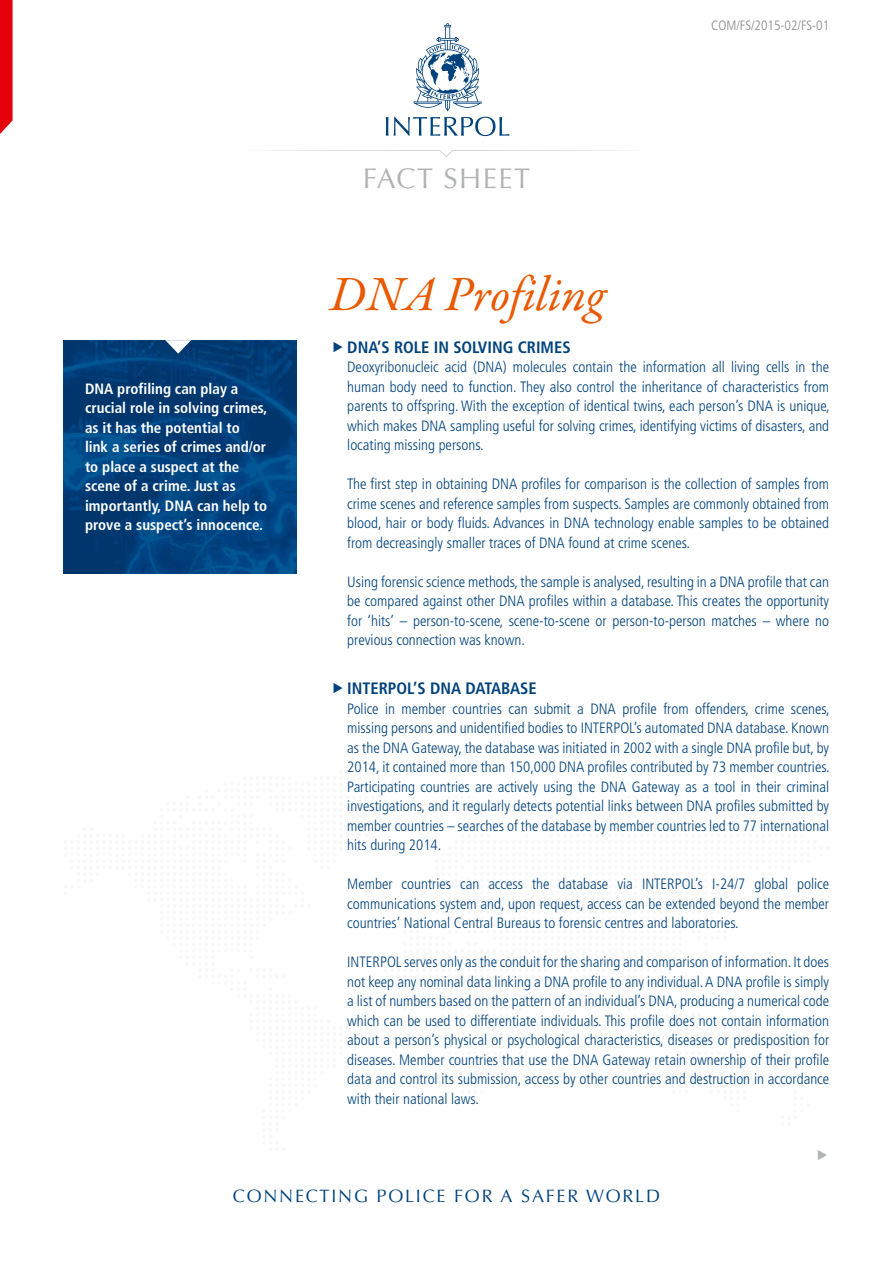
<style>
.page{position:relative;width:893px;height:1263px;background:#fff}
.page>*{position:absolute;margin:0;border:0;box-sizing:border-box;transform-origin:0 0}
.t1{font:italic 49.5px "Garamond Premr Pro";letter-spacing:-.005em;color:#ea5901}
.t2{font:28.5px "Optima LT Std";letter-spacing:.05em;color:#b1b2b3}
.t3{font:18px "Optima LT Std";letter-spacing:.1em;color:#00427b}
.t4{font:700 condensed 16.5px "Frutiger LT Std";color:#00427b}
.t5{font:300 condensed 15px/19.5px "Frutiger LT Std";color:#00427b;text-align:justify}
.t6{font:700 condensed 15px/19.5px "Frutiger LT Std";color:#fff}
.t7{font:300 condensed 13.5px "Frutiger LT Std";color:#868786}
</style>
<div class="page">
<svg style="left:0;top:0;width:13px;height:134px;background:#e5141e"></svg>
<svg style="left:270px;top:150px;width:350px;height:7px"></svg>
<svg style="left:414px;top:23px;width:68px;height:88px"></svg>
<svg style="left:386px;top:117px;width:2px;height:19px"></svg>
<svg style="left:394px;top:117px;width:115px;height:19px"></svg>
<img style="left:250px;top:573px;width:46px;height:1px">
<img style="left:64px;top:573px;width:186px;height:1px">
<img style="left:64px;top:340px;width:232px;height:233px">
<img style="left:165px;top:340px;width:26px;height:14px">
<p class="t6" style="left:85px;top:379px;width:184px">DNA profiling can play a crucial role in solving crimes, as it has the potential to<br>link a series of crimes and/or to place a suspect at the scene of a crime. Just as importantly, DNA can help to prove a suspect’s innocence.</p>
<h2 class="t2" style="left:363px;top:162px;width:169px">FACT SHEET</h2>
<h1 class="t1" style="left:330px;top:264px;width:277px">DNA Profiling</h1>
<p class="t7" style="left:711px;top:17px;width:120px">COM/FS/2015-02/FS-01</p>
<p class="t4" style="left:347px;top:337px;width:225px">DNA’S ROLE IN SOLVING CRIMES</p>
<p class="t5" style="left:347px;top:357px;width:484px">Deoxyribonucleic acid (DNA) molecules contain the information all living cells in the human body need to function. They also control the inheritance of characteristics from parents to offspring. With the exception of identical twins, each person’s DNA is unique, which makes DNA sampling useful for solving crimes, identifying victims of disasters, and locating missing persons.</p>
<p class="t5" style="left:347px;top:474px;width:483px">The first step in obtaining DNA profiles for comparison is the collection of samples from crime scenes and reference samples from suspects. Samples are commonly obtained from blood, hair or body fluids. Advances in DNA technology enable samples to be obtained from decreasingly smaller traces of DNA found at crime scenes.</p>
<p class="t5" style="left:347px;top:572px;width:483px">Using forensic science methods, the sample is analysed, resulting in a DNA profile that can be compared against other DNA profiles within a database. This creates the opportunity for ‘hits’ – person-to-scene, scene-to-scene or person-to-person matches – where no previous connection was known.</p>
<p class="t4" style="left:347px;top:679px;width:191px">INTERPOL’S DNA DATABASE</p>
<p class="t5" style="left:347px;top:699px;width:484px">Police in member countries can submit a DNA profile from offenders, crime scenes, missing persons and unidentified bodies to INTERPOL’s automated DNA database. Known as the DNA Gateway, the database was initiated in 2002 with a single DNA profile but, by 2014, it contained more than 150,000 DNA profiles contributed by 73 member countries.<br>Participating countries are actively using the DNA Gateway as a tool in their criminal investigations, and it regularly detects potential links between DNA profiles submitted by member countries – searches of the database by member countries led to 77 international hits during 2014.</p>
<p class="t5" style="left:347px;top:875px;width:483px">Member countries can access the database via INTERPOL’s I-24/7 global police communications system and, upon request, access can be extended beyond the member countries’ National Central Bureaus to forensic centres and laboratories.</p>
<p class="t5" style="left:347px;top:953px;width:483px">INTERPOL serves only as the conduit for the sharing and comparison of information. It does not keep any nominal data linking a DNA profile to any individual. A DNA profile is simply a list of numbers based on the pattern of an individual’s DNA, producing a numerical code which can be used to differentiate individuals. This profile does not contain information about a person’s physical or psychological characteristics, diseases or predisposition for diseases. Member countries that use the DNA Gateway retain ownership of their profile data and control its submission, access by other countries and destruction in accordance with their national laws.</p>
<p class="t3" style="left:233px;top:1185px;width:429px">CONNECTING POLICE FOR A SAFER WORLD</p>
</div>
